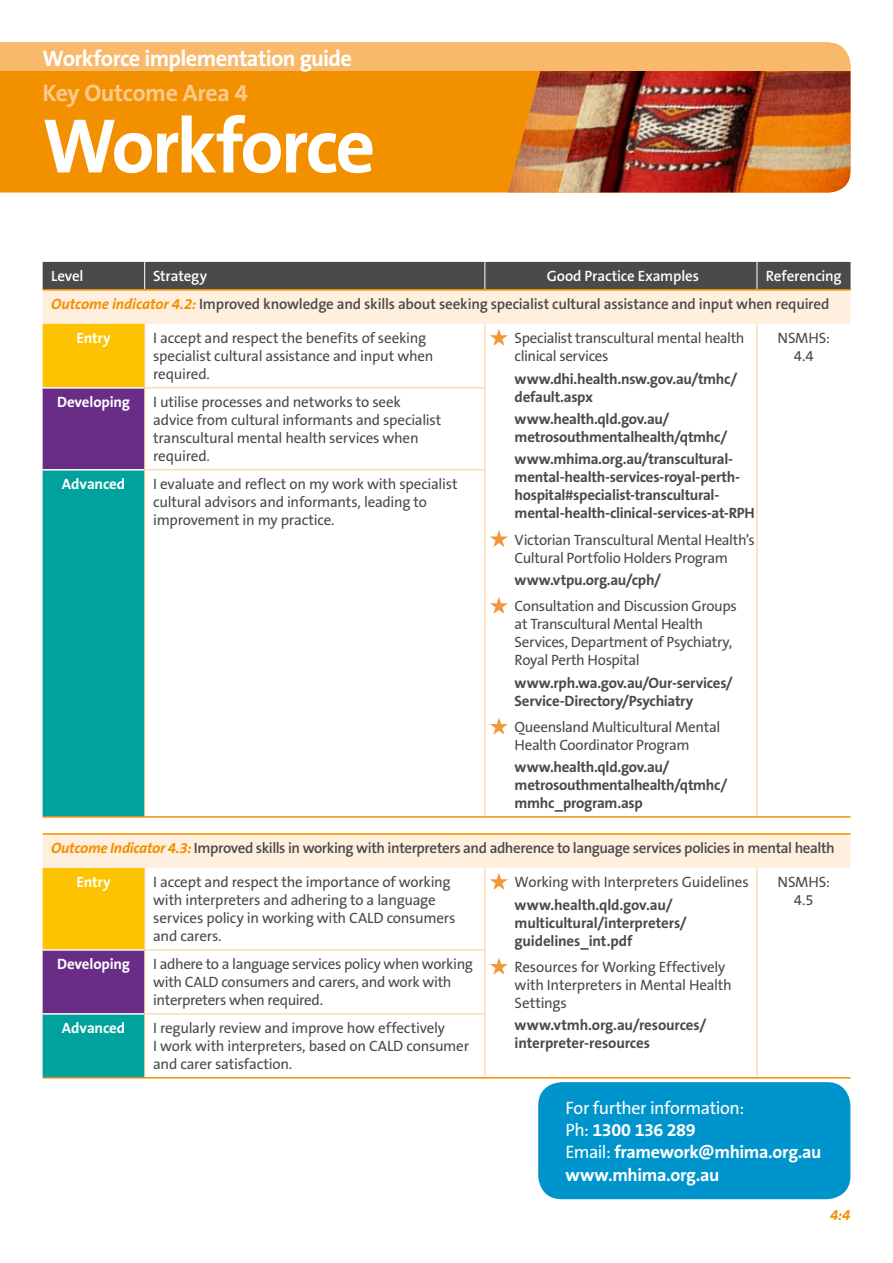
<style>
.page{position:relative;width:893px;height:1263px;background:#fff}
.page>*{position:absolute;margin:0;border:0;box-sizing:border-box;transform-origin:0 0}
.t1{font:700 78px "The Sans B7";letter-spacing:-.04em;color:#fff}
.t2{font:700 24px "The Sans B7";letter-spacing:-.015em;color:#fbca8e}
.t3{font:700 22.5px "The Sans B7";letter-spacing:-.025em;color:#fff}
.t4{font:700 18px/22.2px "The Sans B7";letter-spacing:-.02em;color:#fff}
.t5{font:18px "The Sans B5 Plain";letter-spacing:-.025em;color:#fff}
.t6{font:15px/18px "The Sans B5 Plain";letter-spacing:-.02em;color:#4a4a49}
.t7{font:700 15px/18px "The Sans B7";letter-spacing:-.02em;color:#4a4a49}
.t8{font:600 15px/27.9px "The Sans B6";letter-spacing:-.02em;color:#4a4a49}
.t9{font:700 15px "The Sans B7";letter-spacing:-.01em;color:#fff}
.t10{font:600 15px "The Sans B6";letter-spacing:-.01em;color:#fff}
.t11{font:italic 700 15px "The Sans B7";color:#f39000}
.s1{color:#fff}
.s2{font-family:"The Sans B7";font-weight:700;font-style:italic;color:#f39000}
.s3{font-family:"The Sans B5 Plain";font-weight:400}
</style>
<div class="page">
<div style="left:0;top:71px;width:482px;height:122px;background:#f39000"></div>
<div style="left:0;top:43px;width:850px;height:28px;background:#f9b96a"></div>
<img style="left:621px;top:71px;width:229px;height:122px">
<img style="left:482px;top:71px;width:139px;height:122px">
<svg style="left:43px;top:291px;width:807px;height:577px"></svg>
<div style="left:43px;top:324px;width:101px;height:63px;background:#fdc300"></div>
<div style="left:43px;top:389px;width:101px;height:80px;background:#692d87"></div>
<svg style="left:43px;top:471px;width:102px;height:606px;background:#41a08c"></svg>
<div style="left:43px;top:262px;width:807px;height:27px;background:#4a4a49"></div>
<hr style="left:144px;top:324px;width:1px;height:63px;background:#fbca8e">
<hr style="left:484px;top:324px;width:1px;height:63px;background:#fbca8e">
<hr style="left:757px;top:324px;width:1px;height:64px;background:#fbca8e">
<hr style="left:144px;top:388px;width:1px;height:81px;background:#fbca8e">
<hr style="left:484px;top:388px;width:1px;height:81px;background:#fbca8e">
<hr style="left:757px;top:388px;width:1px;height:82px;background:#fbca8e">
<hr style="left:144px;top:470px;width:1px;height:346px;background:#fbca8e">
<hr style="left:484px;top:470px;width:1px;height:346px;background:#fbca8e">
<hr style="left:757px;top:470px;width:1px;height:346px;background:#fbca8e">
<hr style="left:144px;top:868px;width:1px;height:81px;background:#fbca8e">
<hr style="left:484px;top:868px;width:1px;height:81px;background:#fbca8e">
<hr style="left:757px;top:868px;width:1px;height:82px;background:#fbca8e">
<hr style="left:144px;top:950px;width:1px;height:63px;background:#fbca8e">
<hr style="left:484px;top:950px;width:1px;height:63px;background:#fbca8e">
<hr style="left:757px;top:950px;width:1px;height:64px;background:#fbca8e">
<hr style="left:144px;top:1014px;width:1px;height:63px;background:#fbca8e">
<hr style="left:484px;top:1014px;width:1px;height:63px;background:#fbca8e">
<hr style="left:757px;top:1014px;width:1px;height:63px;background:#fbca8e">
<hr style="left:144px;top:387px;width:341px;height:1px;background:#fbca8e">
<hr style="left:144px;top:469px;width:341px;height:1px;background:#fbca8e">
<hr style="left:144px;top:949px;width:341px;height:1px;background:#fbca8e">
<hr style="left:144px;top:1013px;width:341px;height:1px;background:#fbca8e">
<hr style="left:43px;top:289px;width:102px;height:2px;background:#f39000">
<hr style="left:145px;top:289px;width:340px;height:2px;background:#f39000">
<hr style="left:485px;top:289px;width:272px;height:2px;background:#f39000">
<hr style="left:757px;top:289px;width:93px;height:2px;background:#f39000">
<hr style="left:145px;top:816px;width:340px;height:2px;background:#f39000">
<hr style="left:485px;top:816px;width:272px;height:2px;background:#f39000">
<hr style="left:757px;top:816px;width:93px;height:2px;background:#f39000">
<hr style="left:43px;top:833px;width:102px;height:2px;background:#f39000">
<hr style="left:145px;top:833px;width:340px;height:2px;background:#f39000">
<hr style="left:485px;top:833px;width:272px;height:2px;background:#f39000">
<hr style="left:757px;top:833px;width:93px;height:2px;background:#f39000">
<hr style="left:43px;top:816px;width:102px;height:2px;background:#f39000">
<hr style="left:43px;top:387px;width:101px;height:2px;background:#fff">
<hr style="left:43px;top:469px;width:101px;height:2px;background:#fff">
<hr style="left:43px;top:949px;width:101px;height:2px;background:#fff">
<hr style="left:43px;top:1013px;width:101px;height:2px;background:#fff">
<hr style="left:43px;top:1077px;width:102px;height:1px;background:#f39000">
<hr style="left:145px;top:1077px;width:340px;height:1px;background:#f39000">
<hr style="left:485px;top:1077px;width:272px;height:1px;background:#f39000">
<hr style="left:757px;top:1077px;width:93px;height:1px;background:#f39000">
<div style="left:538px;top:1082px;width:312px;height:117px;background:#0094cd;border-radius:24px"></div>
<h3 class="t3" style="left:43px;top:46px;width:311px">Workforce implementation guide</h3>
<h2 class="t2" style="left:43px;top:80px;width:207px">Key Outcome Area 4</h2>
<h1 class="t1" style="left:43px;top:105px;width:334px">Workforce</h1>
<p class="t8" style="left:51px;top:263px;width:792px;text-indent:715px"><span class="s1">Referencing<br></span><span class="s2">Outcome indicator 4.2:</span> Improved knowledge and skills about seeking specialist cultural assistance and input when required</p>
<p class="t9" style="left:77px;top:330px;width:36px">Entry</p>
<p class="t6" style="left:153px;top:330px;width:282px">I accept and respect the benefits of seeking specialist cultural assistance and input when required.</p>
<p class="t6" style="left:515px;top:330px;width:231px;text-indent:-26px"><span class="s1">★</span> Specialist transcultural mental health clinical services</p>
<p class="t10" style="left:51px;top:268px;width:34px">Level</p>
<p class="t10" style="left:153px;top:268px;width:55px">Strategy</p>
<p class="t10" style="left:547px;top:268px;width:154px">Good Practice Examples</p>
<p class="t6" style="left:778px;top:330px;width:54px;text-align:center">NSMHS:<br>4.4</p>
<p class="t7" style="left:515px;top:370px;width:224px">www.dhi.health.nsw.gov.au/tmhc/ default.aspx</p>
<p class="t7" style="left:515px;top:410px;width:214px">www.health.qld.gov.au/ metrosouthmentalhealth/qtmhc/</p>
<p class="t7" style="left:515px;top:450px;width:242px">www.mhima.org.au/transcultural&shy;mental-health-services-royal-perth&shy;hospital#specialist-transcultural&shy;mental-health-clinical-services-at-RPH</p>
<p class="t6" style="left:489px;top:531px;width:267px;text-align:center"><span class="s1">★</span> Victorian Transcultural Mental Health’s<br>Cultural Portfolio Holders Program</p>
<p class="t7" style="left:515px;top:571px;width:148px">www.vtpu.org.au/cph/</p>
<p class="t6" style="left:515px;top:598px;width:224px;text-indent:-26px"><span class="s1">★</span> Consultation and Discussion Groups at Transcultural Mental Health<br>Services, Department of Psychiatry,<br>Royal Perth Hospital</p>
<p class="t7" style="left:515px;top:674px;width:220px">www.rph.wa.gov.au/Our-services/<br>Service-Directory/Psychiatry</p>
<p class="t6" style="left:489px;top:719px;width:233px;text-align:center"><span class="s1">★</span> Queensland Multicultural Mental<br>Health Coordinator Program</p>
<p class="t7" style="left:515px;top:759px;width:214px">www.health.qld.gov.au/ metrosouthmentalhealth/qtmhc/ mmhc_program.asp</p>
<p class="t9" style="left:57px;top:394px;width:74px">Developing</p>
<p class="t6" style="left:153px;top:394px;width:290px">I utilise processes and networks to seek advice from cultural informants and specialist transcultural mental health services when required.</p>
<p class="t9" style="left:62px;top:476px;width:65px">Advanced</p>
<p class="t6" style="left:153px;top:476px;width:306px">I evaluate and reflect on my work with specialist cultural advisors and informants, leading to improvement in my practice.</p>
<p class="t8" style="left:51px;top:835px;width:785px"><span class="s2">Outcome Indicator 4.3:</span> Improved skills in working with interpreters and adherence to language services policies in mental health</p>
<p class="t9" style="left:77px;top:874px;width:36px">Entry</p>
<p class="t6" style="left:153px;top:874px;width:304px">I accept and respect the importance of working with interpreters and adhering to a language services policy in working with CALD consumers and carers.</p>
<p class="t6" style="left:489px;top:874px;width:261px"><span class="s1">★</span> Working with Interpreters Guidelines</p>
<p class="t6" style="left:778px;top:874px;width:54px;text-align:center">NSMHS:<br>4.5</p>
<p class="t7" style="left:515px;top:896px;width:174px">www.health.qld.gov.au/ multicultural/interpreters/ guidelines_int.pdf</p>
<p class="t6" style="left:515px;top:959px;width:219px;text-indent:-26px"><span class="s1">★</span> Resources for Working Effectively with Interpreters in Mental Health<br>Settings</p>
<p class="t7" style="left:515px;top:1017px;width:193px">www.vtmh.org.au/resources/ interpreter-resources</p>
<p class="t9" style="left:57px;top:956px;width:74px">Developing</p>
<p class="t6" style="left:153px;top:956px;width:321px">I adhere to a language services policy when working with CALD consumers and carers, and work with interpreters when required.</p>
<p class="t9" style="left:62px;top:1020px;width:65px">Advanced</p>
<p class="t6" style="left:153px;top:1020px;width:317px">I regularly review and improve how effectively<br>I work with interpreters, based on CALD consumer and carer satisfaction.</p>
<p class="t5" style="left:565px;top:1098px;width:180px">For further information:</p>
<p class="t4" style="left:565px;top:1119px;width:258px"><span class="s3">Ph:</span> 1300 136 289<br><span class="s3">Email:</span> framework@mhima.org.au www.mhima.org.au</p>
<p class="t11" style="left:830px;top:1207px;width:22px">4:4</p>
</div>
